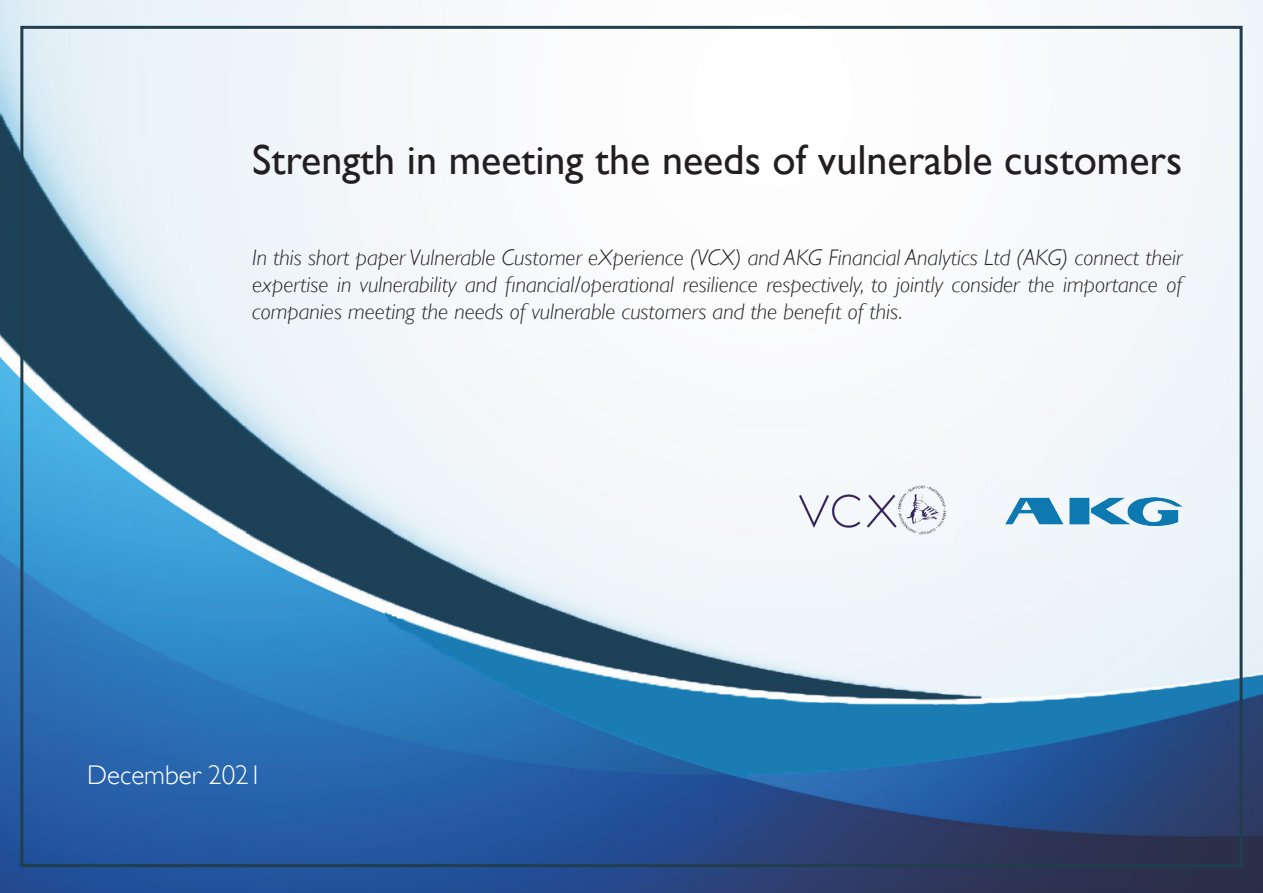
<style>
.page{position:relative;width:1263px;height:893px;background:#fff}
.page>*{position:absolute;margin:0;border:0;box-sizing:border-box;transform-origin:0 0}
.t1{font:42px "Gill Sans";color:#231f20}
.t2{font:300 27px "Gill Sans";color:#fff}
.t3{font:italic 300 22.5px/27px "Gill Sans";color:#231f20;text-align:justify}
</style>
<div class="page">
<img style="left:0;top:0;width:1263px;height:893px">
<img style="left:1006px;top:497px;width:176px;height:28px">
<img style="left:789px;top:477px;width:163px;height:68px">
<h1 class="t1" style="left:252px;top:142px;width:931px">Strength in meeting the needs of vulnerable customers</h1>
<p class="t3" style="left:252px;top:245px;width:931px">In this short paper Vulnerable Customer eXperience (VCX) and AKG Financial Analytics Ltd (AKG) connect their expertise in vulnerability and financial/operational resilience respectively, to jointly consider the importance of companies meeting the needs of vulnerable customers and the benefit of this.</p>
<p class="t2" style="left:87px;top:764px;width:177px">December 2021</p>
</div>
